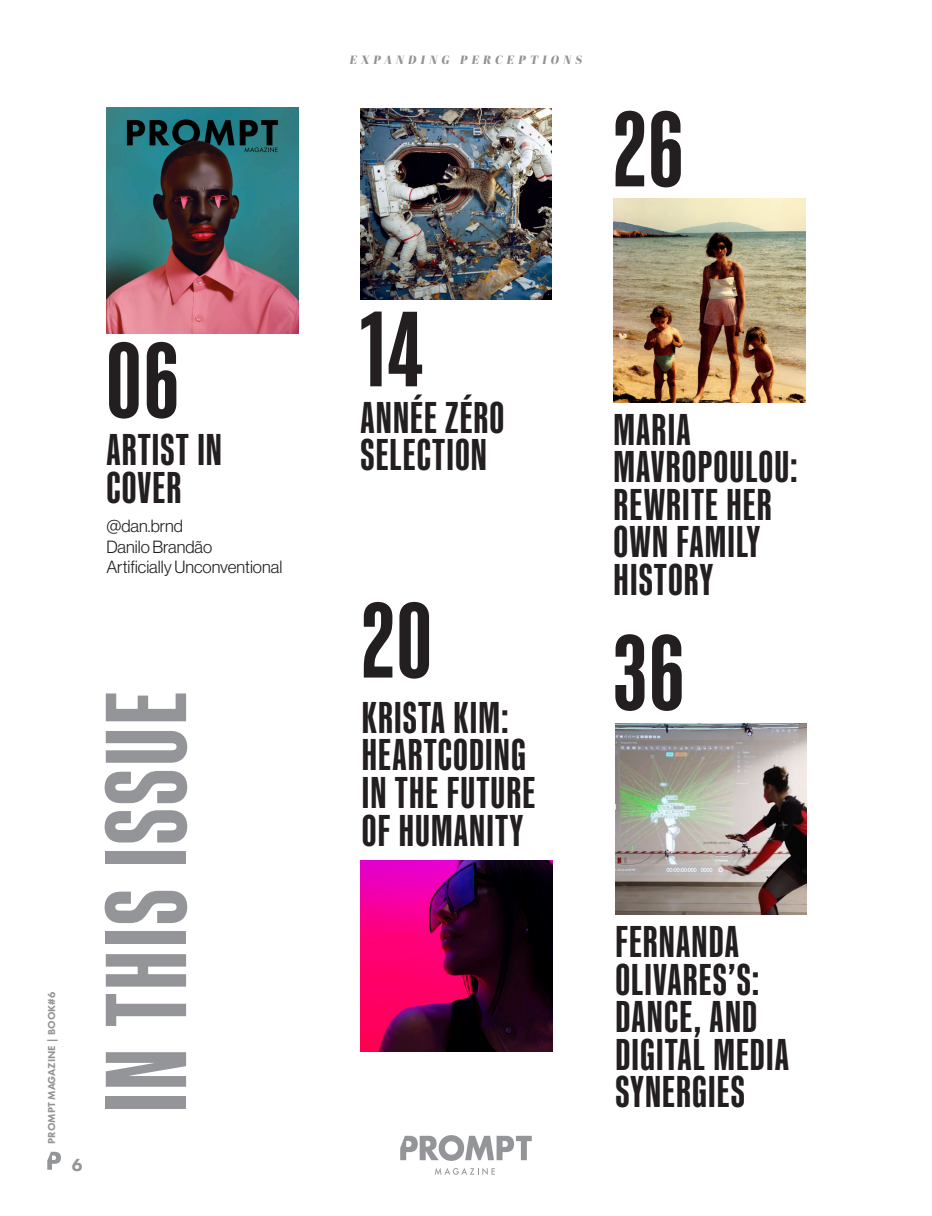
<style>
.page{position:relative;width:932px;height:1216px;background:#fff}
.page>*{position:absolute;margin:0;border:0;box-sizing:border-box;transform-origin:0 0}
.t1{font:700 116.4px "Kaneda Gothic";letter-spacing:.025em;color:#939598}
.t2{font:700 108px "Kaneda Gothic";letter-spacing:.025em;color:#231f20}
.t3{font:700 45px/37.5px "Kaneda Gothic";letter-spacing:.025em;color:#231f20}
.t4{font:800 18px "Futura PT";color:#939598}
.t5{font:17.25px/20.7px "N Haas Grotesk DS Pro 45 Lt";color:#231f20}
.t6{font:italic 12px "Abril Fatface";letter-spacing:.35em;color:#939595}
.t7{font:800 10.5px "Futura PT";color:#939598}
</style>
<div class="page">
<img style="left:613px;top:199px;width:192px;height:203px">
<img style="left:106px;top:108px;width:192px;height:226px">
<img style="left:361px;top:860px;width:191px;height:191px">
<img style="left:360px;top:108px;width:192px;height:191px">
<img style="left:615px;top:723px;width:191px;height:191px">
<svg style="left:47px;top:1151px;width:14px;height:18px"></svg>
<svg style="left:435px;top:1168px;width:60px;height:6px"></svg>
<svg style="left:400px;top:1135px;width:131px;height:25px"></svg>
<h2 class="t2" style="left:106px;top:320px;width:74px">06</h2>
<p class="t3" style="left:106px;top:431px;width:117px">ARTIST IN<br>COVER</p>
<p class="t5" style="left:106px;top:515px;width:177px">@dan.brnd<br>Danilo Brandão<br>Artificially Unconventional</p>
<p class="t7" style="left:45px;top:1143px;width:153px;rotate:-90deg">PROMPT MAGAZINE | BOOK#6</p>
<p class="t4" style="left:72px;top:1152px;width:12px">6</p>
<h1 class="t1" style="left:81px;top:1112px;width:422px;rotate:-90deg">IN THIS ISSUE</h1>
<p class="t6" style="left:350px;top:51px;width:233px">EXPANDING PERCEPTIONS</p>
<h2 class="t2" style="left:613px;top:89px;width:71px">26</h2>
<h2 class="t2" style="left:360px;top:289px;width:64px">14</h2>
<p class="t3" style="left:360px;top:398px;width:145px">ANNÉE ZÉRO<br>SELECTION</p>
<h2 class="t2" style="left:362px;top:580px;width:71px">20</h2>
<p class="t3" style="left:362px;top:698px;width:175px">KRISTA KIM:<br>HEARTCODING<br>IN THE FUTURE<br>OF HUMANITY</p>
<p class="t3" style="left:613px;top:410px;width:186px">MARIA<br>MAVROPOULOU:<br>REWRITE HER<br>OWN FAMILY<br>HISTORY</p>
<h2 class="t2" style="left:613px;top:612px;width:72px">36</h2>
<p class="t3" style="left:615px;top:922px;width:175px">FERNANDA<br>OLIVARES’S:<br>DANCE, AND<br>DIGITAL MEDIA<br>SYNERGIES</p>
</div>
